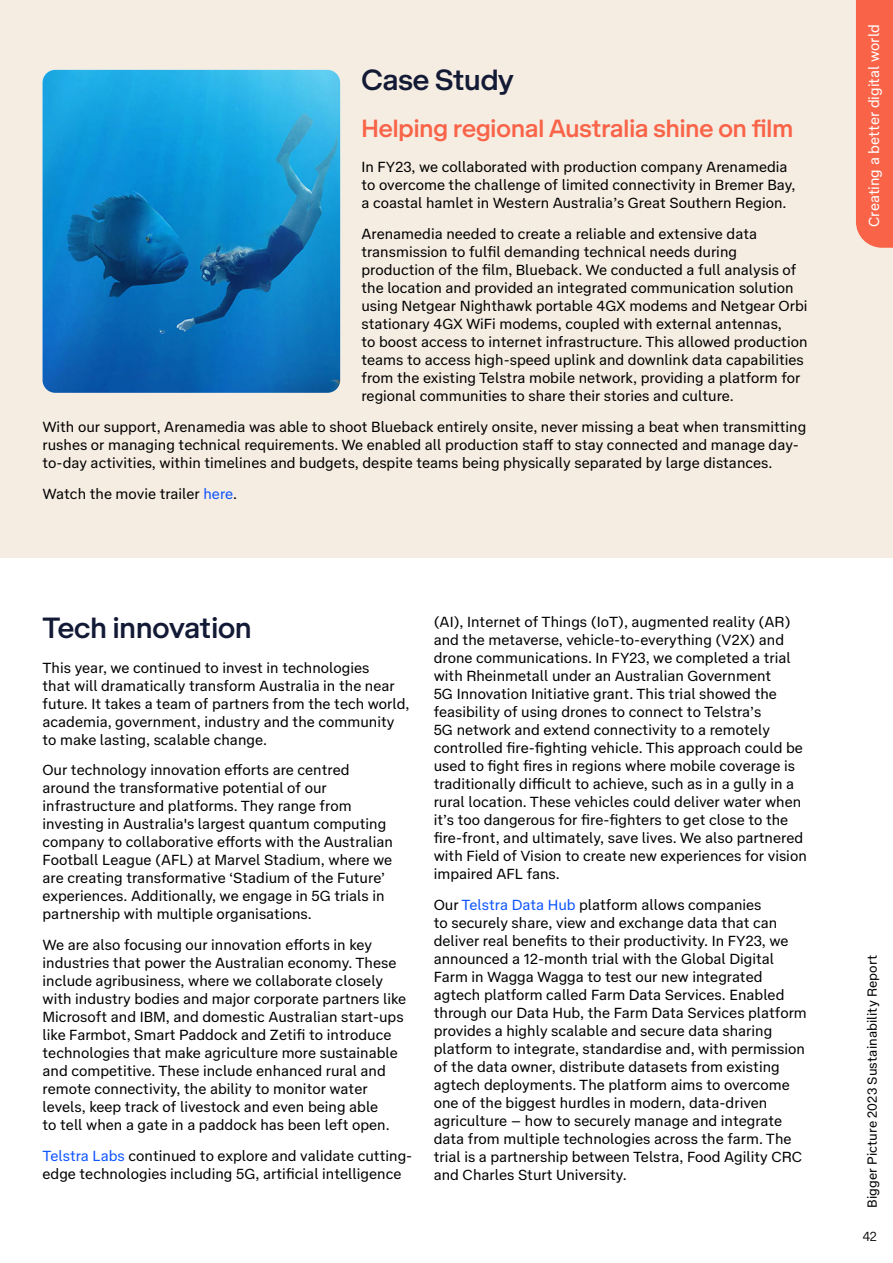
<style>
.page{position:relative;width:893px;height:1263px;background:#fff}
.page>*{position:absolute;margin:0;border:0;box-sizing:border-box;transform-origin:0 0}
.t1{font:500 30px "Telstra Display";color:#131a35}
.t2{font:500 25.5px "Telstra Display";color:#f96449}
.Body__Text{font:15px/18px "Telstra Text";color:#000}
.t3{font:15px "Telstra Text";color:#fff}
.t4{font:13.5px "Telstra Text";letter-spacing:.005em;color:#000}
.t5{font:300 13.5px "Telstra Display";color:#000}
.s1{color:#0d54ff}
</style>
<div class="page">
<div style="left:0;top:0;width:893px;height:557px;background:#f5ede2"></div>
<div style="left:856px;top:0;width:37px;height:248px;background:#f96449"></div>
<img style="left:43px;top:70px;width:297px;height:323px">
<h2 class="t1" style="left:361px;top:59px;width:154px">Case Study</h2>
<h3 class="t2" style="left:361px;top:111px;width:433px">Helping regional Australia shine on film</h3>
<p class="Body__Text" style="left:361px;top:157px;width:436px">In FY23, we collaborated with production company Arenamedia to overcome the challenge of limited connectivity in Bremer Bay, a coastal hamlet in Western Australia’s Great Southern Region.</p>
<p class="Body__Text" style="left:361px;top:224px;width:448px">Arenamedia needed to create a reliable and extensive data transmission to fulfil demanding technical needs during production of the film, Blueback. We conducted a full analysis of the location and provided an integrated communication solution using Netgear Nighthawk portable 4GX modems and Netgear Orbi stationary 4GX WiFi modems, coupled with external antennas,<br>to boost access to internet infrastructure. This allowed production teams to access high-speed uplink and downlink data capabilities from the existing Telstra mobile network, providing a platform for regional communities to share their stories and culture.</p>
<p class="Body__Text" style="left:43px;top:417px;width:765px">With our support, Arenamedia was able to shoot Blueback entirely onsite, never missing a beat when transmitting rushes or managing technical requirements. We enabled all production staff to stay connected and manage day&shy;to-day activities, within timelines and budgets, despite teams being physically separated by large distances.</p>
<p class="Body__Text" style="left:43px;top:483px;width:196px">Watch the movie trailer <span class="s1">here</span>.</p>
<h2 class="t1" style="left:43px;top:606px;width:211px">Tech innovation</h2>
<p class="Body__Text" style="left:43px;top:658px;width:369px">This year, we continued to invest in technologies<br>that will dramatically transform Australia in the near future. It takes a team of partners from the tech world, academia, government, industry and the community to make lasting, scalable change.</p>
<p class="Body__Text" style="left:43px;top:760px;width:352px">Our technology innovation efforts are centred around the transformative potential of our infrastructure and platforms. They range from investing in Australia's largest quantum computing company to collaborative efforts with the Australian Football League (AFL) at Marvel Stadium, where we are creating transformative ‘Stadium of the Future’ experiences. Additionally, we engage in 5G trials in partnership with multiple organisations.</p>
<p class="Body__Text" style="left:43px;top:935px;width:365px">We are also focusing our innovation efforts in key industries that power the Australian economy. These include agribusiness, where we collaborate closely with industry bodies and major corporate partners like Microsoft and IBM, and domestic Australian start-ups like Farmbot, Smart Paddock and Zetifi to introduce technologies that make agriculture more sustainable and competitive. These include enhanced rural and remote connectivity, the ability to monitor water levels, keep track of livestock and even being able<br>to tell when a gate in a paddock has been left open.</p>
<p class="Body__Text" style="left:43px;top:1146px;width:371px"><span class="s1">Telstra Labs</span> continued to explore and validate cutting&shy;edge technologies including 5G, artificial intelligence</p>
<p class="Body__Text" style="left:434px;top:612px;width:375px">(AI), Internet of Things (IoT), augmented reality (AR) and the metaverse, vehicle-to-everything (V2X) and drone communications. In FY23, we completed a trial with Rheinmetall under an Australian Government<br>5G Innovation Initiative grant. This trial showed the feasibility of using drones to connect to Telstra’s<br>5G network and extend connectivity to a remotely controlled fire-fighting vehicle. This approach could be used to fight fires in regions where mobile coverage is traditionally difficult to achieve, such as in a gully in a rural location. These vehicles could deliver water when it’s too dangerous for fire-fighters to get close to the fire-front, and ultimately, save lives. We also partnered with Field of Vision to create new experiences for vision impaired AFL fans.</p>
<p class="Body__Text" style="left:434px;top:895px;width:375px">Our <span class="s1">Telstra Data Hub</span> platform allows companies<br>to securely share, view and exchange data that can deliver real benefits to their productivity. In FY23, we announced a 12-month trial with the Global Digital Farm in Wagga Wagga to test our new integrated agtech platform called Farm Data Services. Enabled through our Data Hub, the Farm Data Services platform provides a highly scalable and secure data sharing platform to integrate, standardise and, with permission of the data owner, distribute datasets from existing agtech deployments. The platform aims to overcome one of the biggest hurdles in modern, data-driven agriculture – how to securely manage and integrate data from multiple technologies across the farm. The trial is a partnership between Telstra, Food Agility CRC and Charles Sturt University.</p>
<p class="t3" style="left:863px;top:227px;width:204px;rotate:-90deg">Creating a better digital world</p>
<p class="t4" style="left:862px;top:1208px;width:254px;rotate:-90deg">Bigger Picture 2023 Sustainability Report</p>
<p class="t5" style="left:863px;top:1227px;width:15px">42</p>
</div>
